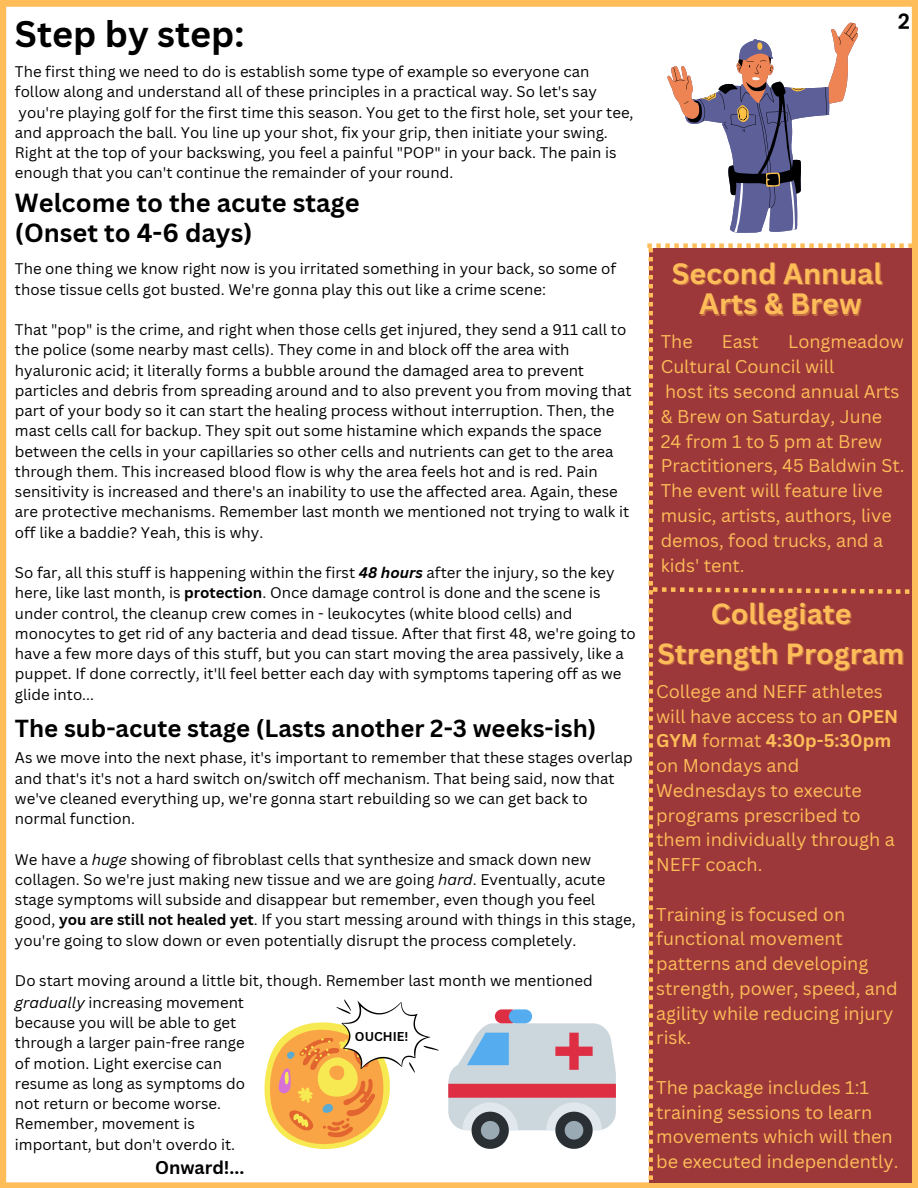
<style>
.page{position:relative;width:918px;height:1188px;background:#fff}
.page>*{position:absolute;margin:0;border:0;box-sizing:border-box;transform-origin:0 0}
.t1{font:700 36px "Canva Sans";color:#000}
.t2{font:700 28.65px "Canva Sans";color:#ffbd59}
.t3{font:700 28.35px "Canva Sans";color:#ffbd59}
.t4{font:700 25.5px "Canva Sans";color:#000}
.t5{font:700 24px "Canva Sans";color:#000}
.t6{font:600 21px "Poppins";color:#000}
.t7{font:18px/24.8px "Canva Sans";color:#ffbd59}
.t8{font:700 18px "Canva Sans";color:#000}
.t9{font:15px/20.2px "Canva Sans";color:#000}
.t10{font:700 12.45px "Canva Sans";color:#000}
.s1{font-weight:700;font-style:italic}
.s2{font-weight:700}
.s3{font-style:italic}
</style>
<div class="page">
<div style="left:0;top:0;width:6px;height:1188px;background:#ffbd59"></div>
<div style="left:0;top:0;width:918px;height:7px;background:#ffbd59"></div>
<div style="left:912px;top:0;width:6px;height:1188px;background:#ffbd59"></div>
<div style="left:1px;top:1182px;width:917px;height:6px;background:#ffbd59"></div>
<div style="left:647px;top:243px;width:265px;height:940px;background:#9c3839"></div>
<svg style="left:668px;top:23px;width:190px;height:210px"></svg>
<svg style="left:264px;top:1000px;width:175px;height:149px"></svg>
<svg style="left:448px;top:1023px;width:168px;height:126px"></svg>
<div style="left:495px;top:1009px;width:23px;height:14px;background:#dd2e44;border-radius:7px"></div>
<div style="left:509px;top:1009px;width:23px;height:14px;background:#55acee;border-radius:7px"></div>
<p class="t1" style="left:15px;top:9px;width:231px">Step by step:</p>
<p class="t9" style="left:15px;top:61px;width:620px">The first thing we need to do is establish some type of example so everyone can follow along and understand all of these principles in a practical way. So let's say you're playing golf for the first time this season. You get to the first hole, set your tee, and approach the ball. You line up your shot, fix your grip, then initiate your swing.<br>Right at the top of your backswing, you feel a painful "POP" in your back. The pain is enough that you can't continue the remainder of your round.</p>
<p class="t4" style="left:15px;top:185px;width:346px">Welcome to the acute stage</p>
<p class="t4" style="left:15px;top:214px;width:239px">(Onset to 4-6 days)</p>
<p class="t9" style="left:15px;top:258px;width:603px">The one thing we know right now is you irritated something in your back, so some of those tissue cells got busted. We're gonna play this out like a crime scene:</p>
<p class="t9" style="left:15px;top:319px;width:618px">That "pop" is the crime, and right when those cells get injured, they send a 911 call to the police (some nearby mast cells). They come in and block off the area with hyaluronic acid; it literally forms a bubble around the damaged area to prevent particles and debris from spreading around and to also prevent you from moving that part of your body so it can start the healing process without interruption. Then, the mast cells call for backup. They spit out some histamine which expands the space between the cells in your capillaries so other cells and nutrients can get to the area through them. This increased blood flow is why the area feels hot and is red. Pain sensitivity is increased and there's an inability to use the affected area. Again, these are protective mechanisms. Remember last month we mentioned not trying to walk it off like a baddie? Yeah, this is why.</p>
<p class="t9" style="left:15px;top:562px;width:622px">So far, all this stuff is happening within the first <span class="s1">48 hours</span> after the injury, so the key here, like last month, is <span class="s2">protection</span>. Once damage control is done and the scene is under control, the cleanup crew comes in - leukocytes (white blood cells) and monocytes to get rid of any bacteria and dead tissue. After that first 48, we're going to have a few more days of this stuff, but you can start moving the area passively, like a puppet. If done correctly, it'll feel better each day with symptoms tapering off as we glide into...</p>
<p class="t5" style="left:15px;top:711px;width:583px">The sub-acute stage (Lasts another 2-3 weeks-ish)</p>
<p class="t9" style="left:15px;top:747px;width:619px">As we move into the next phase, it's important to remember that these stages overlap and that's it's not a hard switch on/switch off mechanism. That being said, now that we've cleaned everything up, we're gonna start rebuilding so we can get back to normal function.</p>
<p class="t9" style="left:15px;top:849px;width:622px">We have a <span class="s3">huge</span> showing of fibroblast cells that synthesize and smack down new collagen. So we're just making new tissue and we are going <span class="s3">hard</span>. Eventually, acute stage symptoms will subside and disappear but remember, even though you feel good, <span class="s2">you are still not healed yet</span>. If you start messing around with things in this stage, you're going to slow down or even potentially disrupt the process completely.</p>
<p class="t9" style="left:15px;top:970px;width:579px">Do start moving around a little bit, though. Remember last month we mentioned</p>
<p class="t9" style="left:15px;top:992px;width:232px"><span class="s3">gradually</span> increasing movement because you will be able to get through a larger pain-free range of motion. Light exercise can resume as long as symptoms do not return or become worse.<br>Remember, movement is important, but don't overdo it.</p>
<p class="t8" style="left:155px;top:1155px;width:91px">Onward!...</p>
<p class="t10" style="left:355px;top:1027px;width:55px">OUCHIE!</p>
<p class="t6" style="left:898px;top:7px;width:14px">2</p>
<p class="t2" style="left:672px;top:253px;width:212px">Second Annual</p>
<p class="t2" style="left:699px;top:284px;width:164px">Arts &amp; Brew</p>
<p class="t7" style="left:661px;top:329px;width:33px">The</p>
<p class="t7" style="left:722px;top:329px;width:39px">East</p>
<p class="t7" style="left:661px;top:329px;width:245px;text-indent:128px">Longmeadow<br>Cultural Council will</p>
<p class="t7" style="left:661px;top:378px;width:245px">host its second annual Arts &amp; Brew on Saturday, June<br>24 from 1 to 5 pm at Brew<br>Practitioners, 45 Baldwin St.<br>The event will feature live music, artists, authors, live demos, food trucks, and a kids' tent.</p>
<p class="t3" style="left:711px;top:594px;width:142px">Collegiate</p>
<p class="t3" style="left:657px;top:633px;width:248px">Strength Program</p>
<p class="t7" style="left:656px;top:679px;width:244px">College and NEFF athletes will have access to an <span class="s2">OPEN<br>GYM</span> format <span class="s2">4:30p-5:30pm </span>on Mondays and<br>Wednesdays to execute programs prescribed to them individually through a<br>NEFF coach.</p>
<p class="t7" style="left:656px;top:901px;width:243px">Training is focused on functional movement patterns and developing strength, power, speed, and agility while reducing injury risk.</p>
<p class="t7" style="left:656px;top:1075px;width:244px">The package includes 1:1 training sessions to learn movements which will then be executed independently.</p>
</div>
